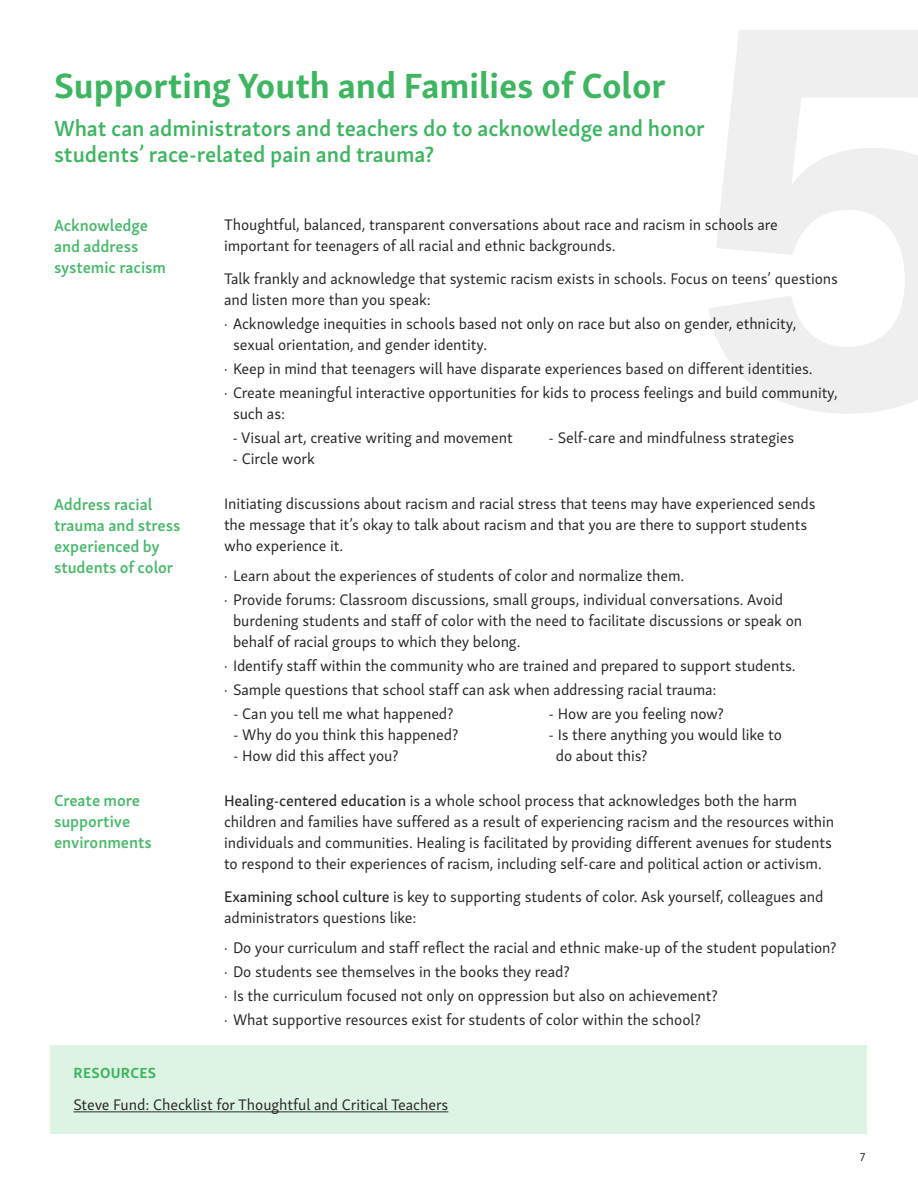
<style>
.page{position:relative;width:918px;height:1188px;background:#fff}
.page>*{position:absolute;margin:0;border:0;box-sizing:border-box;transform-origin:0 0}
.t1{font:700 36px "Skolar Sans Latn";color:#3db561}
.t2{font:600 22.5px/25.5px "Skolar Sans Latn";letter-spacing:-.005em;color:#3db561}
.t3{font:600 16.5px/21px "Skolar Sans Latn";letter-spacing:-.005em;color:#47b969}
.t4{font:15.75px/21px "Skolar Sans Latn";letter-spacing:-.005em;color:#292829}
.t5{font:700 15px "Skolar Sans Latn";letter-spacing:.02em;color:#3db561}
.t6{font:12px "Skolar Sans Latn";color:#292829}
.s1{font-family:"Skolar Sans Latn Me"}
</style>
<div class="page">
<div style="left:51px;top:1045px;width:816px;height:89px;background:#ddf3e3"></div>
<hr style="left:74px;top:1112px;width:374px;height:1px;background:#292829">
<h1 class="t1" style="left:54px;top:57px;width:613px">Supporting Youth and Families of Color</h1>
<h2 class="t2" style="left:54px;top:114px;width:652px">What can administrators and teachers do to acknowledge and honor students’ race-related pain and trauma?</h2>
<p class="t3" style="left:54px;top:213px;width:114px">Acknowledge and address systemic racism</p>
<p class="t3" style="left:54px;top:492px;width:128px">Address racial trauma and stress experienced by students of color</p>
<p class="t4" style="left:224px;top:213px;width:555px">Thoughtful, balanced, transparent conversations about race and racism in schools are important for teenagers of all racial and ethnic backgrounds.</p>
<p class="t4" style="left:224px;top:267px;width:616px">Talk frankly and acknowledge that systemic racism exists in schools. Focus on teens’ questions and listen more than you speak:</p>
<p class="t4" style="left:233px;top:312px;width:565px;text-indent:-9px">· Acknowledge inequities in schools based not only on race but also on gender, ethnicity, sexual orientation, and gender identity.</p>
<p class="t4" style="left:224px;top:356px;width:615px;line-height:24px">· Keep in mind that teenagers will have disparate experiences based on different identities.<br>· Create meaningful interactive opportunities for kids to process feelings and build community,</p>
<p class="t4" style="left:233px;top:402px;width:54px">such as:</p>
<p class="t4" style="left:232px;top:426px;width:282px">- Visual art, creative writing and movement</p>
<p class="t4" style="left:232px;top:447px;width:84px">- Circle work</p>
<p class="t4" style="left:549px;top:426px;width:247px">- Self-care and mindfulness strategies</p>
<p class="t4" style="left:224px;top:492px;width:593px">Initiating discussions about racism and racial stress that teens may have experienced sends the message that it’s okay to talk about racism and that you are there to support students who experience it.</p>
<p class="t4" style="left:224px;top:562px;width:561px;line-height:24px">· Learn about the experiences of students of color and normalize them.<br>· Provide forums: Classroom discussions, small groups, individual conversations. Avoid</p>
<p class="t4" style="left:233px;top:609px;width:571px">burdening students and staff of color with the need to facilitate discussions or speak on behalf of racial groups to which they belong.</p>
<p class="t4" style="left:224px;top:652px;width:573px;line-height:24px">· Identify staff within the community who are trained and prepared to support students. · Sample questions that school staff can ask when addressing racial trauma:</p>
<p class="t4" style="left:233px;top:702px;width:222px">- Can you tell me what happened?</p>
<p class="t4" style="left:233px;top:723px;width:227px">- Why do you think this happened?</p>
<p class="t4" style="left:233px;top:744px;width:167px">- How did this affect you?</p>
<p class="t4" style="left:549px;top:702px;width:177px">- How are you feeling now?</p>
<p class="t4" style="left:556px;top:723px;width:228px;text-indent:-7px">- Is there anything you would like to do about this?</p>
<p class="t3" style="left:54px;top:789px;width:99px">Create more supportive environments</p>
<p class="t4" style="left:224px;top:789px;width:612px"><span class="s1">Healing-centered education</span> is a whole school process that acknowledges both the harm children and families have suffered as a result of experiencing racism and the resources within individuals and communities. Healing is facilitated by providing different avenues for students to respond to their experiences of racism, including self-care and political action or activism.</p>
<p class="t4" style="left:224px;top:885px;width:601px"><span class="s1">Examining school culture</span> is key to supporting students of color. Ask yourself, colleagues and administrators questions like:</p>
<p class="t4" style="left:224px;top:934px;width:614px;line-height:24px">· Do your curriculum and staff reflect the racial and ethnic make-up of the student population? · Do students see themselves in the books they read?<br>· Is the curriculum focused not only on oppression but also on achievement?<br>· What supportive resources exist for students of color within the school?</p>
<p class="t5" style="left:74px;top:1060px;width:84px">RESOURCES</p>
<p class="t4" style="left:74px;top:1093px;width:376px">Steve Fund: Checklist for Thoughtful and Critical Teachers</p>
<p class="t6" style="left:860px;top:1148px;width:7px">7</p>
</div>
